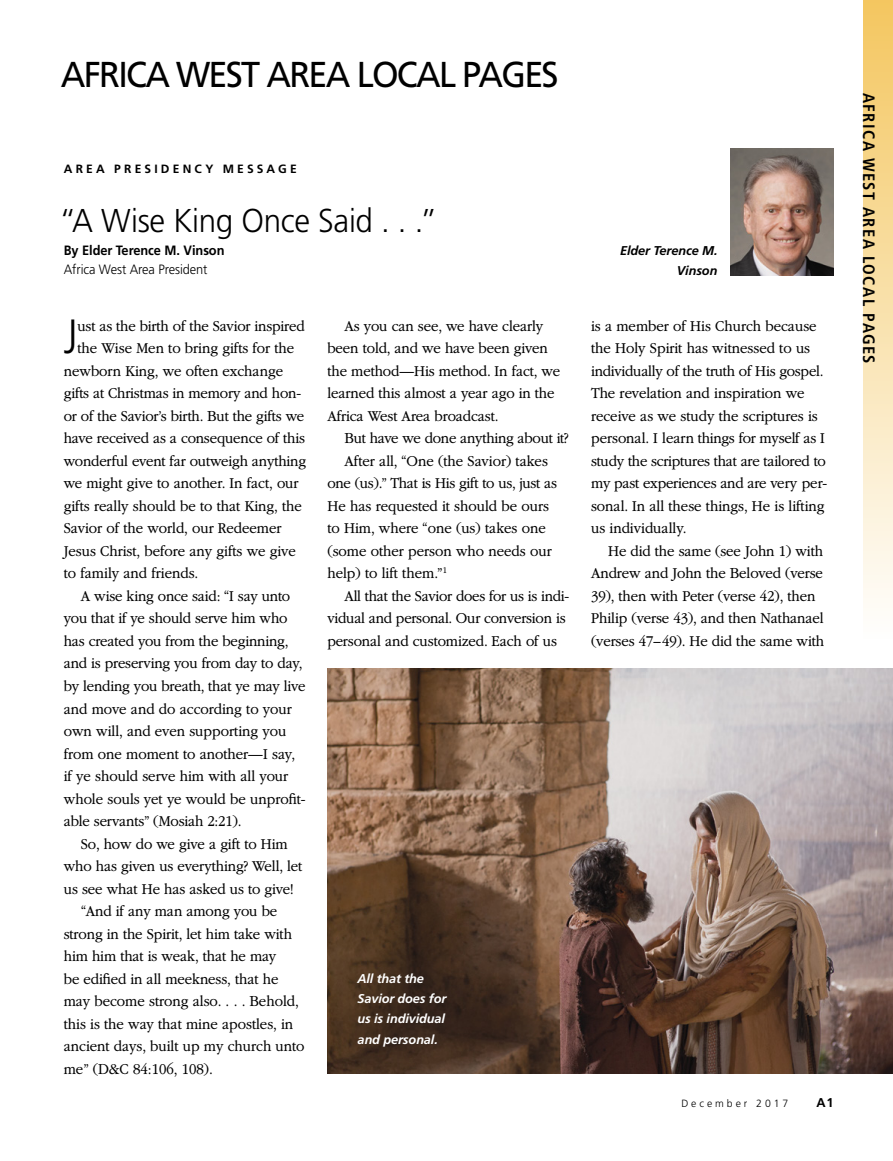
<style>
.page{position:relative;width:893px;height:1161px;background:#fff}
.page>*{position:absolute;margin:0;border:0;box-sizing:border-box;transform-origin:0 0}
.ARTCL_para_first_NEW{font:300 48px "Frutigerlds Lat";color:#000;scale:.88 1}
.ARTCL_title_Departme{font:36px "Frutigerlds Lat";letter-spacing:-.05em;color:#000;scale:.95 1}
.ARTCL_title_NEWS{font:300 33px "Frutigerlds Lat";letter-spacing:-.01em;color:#000;scale:.95 1}
.t1{font:700 condensed 16.5px "Frutigerlds Lat";letter-spacing:.085em;color:#000}
.ARTCL_para_NEWS{font:300 15.75px/22.5px "Garamondlds Lat Plus";letter-spacing:-.01em;color:#000;scale:.95 1}
.ARTCL_para_first_NEW-2{font:300 15.75px "Garamondlds Lat Plus";letter-spacing:-.005em;color:#000;scale:.95 1}
.ARTCL-BY_para{font:300 13.5px "Frutigerlds Lat";letter-spacing:-.005em;color:#000;scale:.95 1}
.ARTCL-BY_para_first{font:700 13.5px "Frutigerlds Lat";letter-spacing:-.005em;color:#000;scale:.95 1}
.FIGimg_CAP_para_NEWS{font:italic 700 12.75px/20.2px "Frutigerlds Lat";letter-spacing:-.01em;color:#fff}
.FIGimg_CAP_para_NEWS-2{font:italic 700 12.75px/20.2px "Frutigerlds Lat";letter-spacing:-.01em;color:#000;text-align:right}
.Folio_R{font:700 12.75px "Frutigerlds Lat";color:#000}
.ARTCL_seriesTitle{font:700 12px "Frutigerlds Lat";letter-spacing:.27em;color:#000}
.Folio_R-2{font:300 10.5px "Frutigerlds Lat";letter-spacing:.28em;color:#000}
</style>
<div class="page">
<div style="left:863px;top:0;width:30px;height:639px;background:linear-gradient(to bottom,#f4c660,#fefefd)"></div>
<img style="left:327px;top:668px;width:566px;height:405px">
<img style="left:730px;top:149px;width:103px;height:126px">
<p class="ARTCL_title_Departme" style="left:61px;top:47px;width:526px">AFRICA WEST AREA LOCAL PAGES</p>
<p class="ARTCL_seriesTitle" style="left:64px;top:160px;width:234px">AREA PRESIDENCY MESSAGE</p>
<p class="ARTCL_title_NEWS" style="left:59px;top:196px;width:400px">“A Wise King Once Said . . .”</p>
<p class="ARTCL-BY_para_first" style="left:64px;top:240px;width:171px">By Elder Terence M. Vinson</p>
<p class="ARTCL-BY_para" style="left:64px;top:260px;width:153px">Africa West Area President</p>
<p class="ARTCL_para_first_NEW" style="left:64px;top:302px;width:17px">J</p>
<p class="ARTCL_para_first_NEW-2" style="left:77px;top:315px;width:241px">ust as the birth of the Savior inspired</p>
<p class="ARTCL_para_first_NEW-2" style="left:77px;top:337px;width:230px">the Wise Men to bring gifts for the</p>
<p class="ARTCL_para_first_NEW-2" style="left:64px;top:360px;width:232px">newborn King, we often exchange</p>
<p class="ARTCL_para_first_NEW-2" style="left:64px;top:382px;width:251px">gifts at Christmas in memory and hon-</p>
<p class="ARTCL_para_first_NEW-2" style="left:64px;top:405px;width:255px">or of the Savior’s birth. But the gifts we</p>
<p class="ARTCL_para_first_NEW-2" style="left:64px;top:427px;width:255px">have received as a consequence of this</p>
<p class="ARTCL_para_first_NEW-2" style="left:64px;top:450px;width:257px">wonderful event far outweigh anything</p>
<p class="ARTCL_para_first_NEW-2" style="left:64px;top:472px;width:249px">we might give to another. In fact, our</p>
<p class="ARTCL_para_first_NEW-2" style="left:64px;top:495px;width:252px">gifts really should be to that King, the</p>
<p class="ARTCL_para_first_NEW-2" style="left:64px;top:517px;width:231px">Savior of the world, our Redeemer</p>
<p class="ARTCL_para_first_NEW-2" style="left:64px;top:540px;width:246px">Jesus Christ, before any gifts we give</p>
<p class="ARTCL_para_first_NEW-2" style="left:64px;top:562px;width:143px">to family and friends.</p>
<p class="ARTCL_para_NEWS" style="left:64px;top:584px;width:256px;text-indent:17px">A wise king once said: “I say unto you that if ye should serve him who has created you from the beginning, and is preserving you from day to day, by lending you breath, that ye may live and move and do according to your own will, and even supporting you from one moment to another—I say, if ye should serve him with all your whole souls yet ye would be unprofit&shy;able servants” (Mosiah 2:21).</p>
<p class="ARTCL_para_NEWS" style="left:64px;top:832px;width:253px;text-align:center">So, how do we give a gift to Him who has given us everything? Well, let us see what He has asked us to give!</p>
<p class="ARTCL_para_NEWS" style="left:64px;top:899px;width:255px;text-indent:17px">“And if any man among you be strong in the Spirit, let him take with him him that is weak, that he may<br>be edified in all meekness, that he may become strong also. . . . Behold, this is the way that mine apostles, in ancient days, built up my church unto me” (D&amp;C 84:106, 108).</p>
<p class="ARTCL_para_NEWS" style="left:327px;top:314px;width:247px;text-indent:17px">As you can see, we have clearly been told, and we have been given the method—His method. In fact, we learned this almost a year ago in the<br>Africa West Area broadcast.</p>
<p class="ARTCL_para_NEWS" style="left:344px;top:427px;width:238px">But have we done anything about it?</p>
<p class="ARTCL_para_NEWS" style="left:327px;top:449px;width:243px;text-indent:17px">After all, “One (the Savior) takes one (us).” That is His gift to us, just as<br>He has requested it should be ours to Him, where “one (us) takes one (some other person who needs our help) to lift them.”<sup>1</sup></p>
<p class="ARTCL_para_NEWS" style="left:327px;top:584px;width:256px;text-indent:17px">All that the Savior does for us is indi&shy;vidual and personal. Our conversion is personal and customized. Each of us</p>
<p class="FIGimg_CAP_para_NEWS" style="left:357px;top:968px;width:90px">All that the<br>Savior does for us is individual and personal.</p>
<p class="FIGimg_CAP_para_NEWS-2" style="left:620px;top:240px;width:99px">Elder Terence M.<br>Vinson</p>
<p class="ARTCL_para_NEWS" style="left:591px;top:314px;width:250px">is a member of His Church because the Holy Spirit has witnessed to us individually of the truth of His gospel.<br>The revelation and inspiration we receive as we study the scriptures is personal. I learn things for myself as I study the scriptures that are tailored to my past experiences and are very per&shy;sonal. In all these things, He is lifting us individually.</p>
<p class="ARTCL_para_NEWS" style="left:591px;top:539px;width:247px;text-indent:17px">He did the same (see John 1) with Andrew and John the Beloved (verse 39), then with Peter (verse 42), then Philip (verse 43), and then Nathanael (verses 47–49). He did the same with</p>
<p class="Folio_R-2" style="left:681px;top:1095px;width:109px">December 2017</p>
<p class="Folio_R" style="left:816px;top:1092px;width:18px">A1</p>
<p class="t1" style="left:881px;top:93px;width:272px;rotate:90deg">AFRICA WEST AREA LOCAL PAGES</p>
</div>
